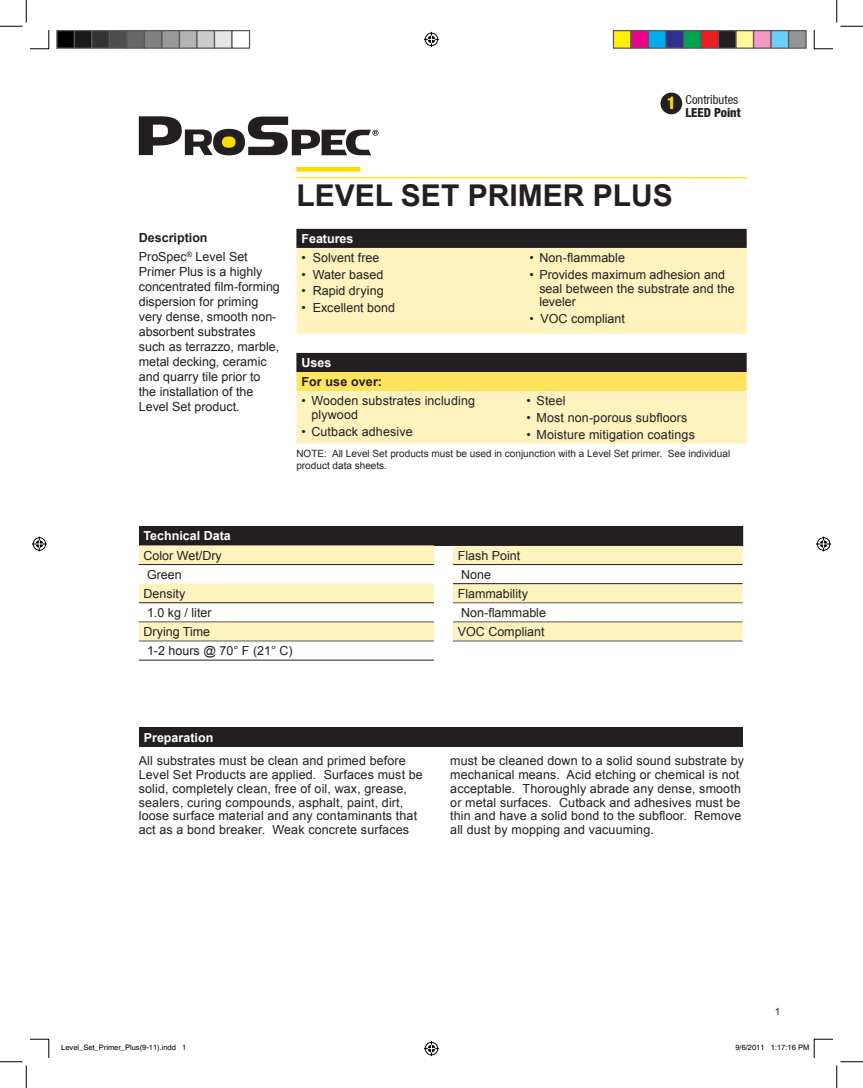
<style>
.page{position:relative;width:863px;height:1088px;background:#fff}
.page>*{position:absolute;margin:0;border:0;box-sizing:border-box;transform-origin:0 0}
.t1{font:700 30px "Arial";color:#231f20}
.t2{font:12.5px/13.8px "Arial";letter-spacing:.01em;color:#231f20}
.t3{font:700 12.5px "Arial";color:#fff}
.t4{font:condensed 12.5px "Helvetica Neue LT";color:#231f20}
.t5{font:700 12.5px "Arial";letter-spacing:.01em;color:#231f20}
.t6{font:800 condensed 12.5px "Helvetica Neue LT Std";color:#231f20}
.t7{font:10px/11.2px "Arial";color:#231f20}
.t8{font:7.5px "Helvetica";color:#000}
.s1{font-family:"Helvetica Neue LT Std";font-weight:800;font-size:17.5px;color:#ffdc01}
.s2{font-weight:700}
</style>
<div class="page">
<div style="left:213px;top:129px;width:32px;height:26px;background:#231f20;border-radius:50%"></div>
<svg style="left:248px;top:116px;width:130px;height:39px"></svg>
<svg style="left:139px;top:116px;width:74px;height:39px"></svg>
<div style="left:222px;top:136px;width:13px;height:12px;background:#ffdc01;border-radius:50%"></div>
<div style="left:296px;top:167px;width:64px;height:5px;background:#ffdc01"></div>
<hr style="left:297px;top:177px;width:449px;height:1px;background:#ffdc01">
<div style="left:139px;top:728px;width:603px;height:19px;background:#231f20"></div>
<div style="left:139px;top:526px;width:315px;height:19px;background:#231f20"></div>
<svg style="left:139px;top:545px;width:295px;height:95px"></svg>
<hr style="left:139px;top:621px;width:295px;height:1px;background:#57585a">
<hr style="left:139px;top:640px;width:295px;height:1px;background:#57585a">
<hr style="left:139px;top:659px;width:295px;height:1px;background:#231f20">
<hr style="left:139px;top:602px;width:295px;height:1px;background:#231f20">
<hr style="left:139px;top:564px;width:295px;height:1px;background:#231f20">
<svg style="left:453px;top:526px;width:290px;height:115px"></svg>
<hr style="left:453px;top:602px;width:289px;height:1px;background:#57585a">
<hr style="left:453px;top:621px;width:289px;height:1px;background:#57585a">
<hr style="left:453px;top:640px;width:289px;height:1px;background:#57585a">
<hr style="left:453px;top:545px;width:290px;height:1px;background:#231f20">
<hr style="left:453px;top:564px;width:289px;height:1px;background:#231f20">
<hr style="left:453px;top:583px;width:289px;height:1px;background:#231f20">
<div style="left:296px;top:229px;width:450px;height:19px;background:#231f20"></div>
<svg style="left:296px;top:248px;width:450px;height:195px;fill:#fef3be"></svg>
<div style="left:296px;top:372px;width:450px;height:19px;background:#ffe45e"></div>
<div style="left:660px;top:93px;width:22px;height:21px;background:#231f20;border-radius:50%"></div>
<svg style="left:0;top:0;width:50px;height:50px"></svg>
<svg style="left:0;top:1038px;width:50px;height:50px"></svg>
<svg style="left:813px;top:0;width:49px;height:50px"></svg>
<svg style="left:424px;top:32px;width:15px;height:15px"></svg>
<svg style="left:424px;top:1041px;width:15px;height:15px"></svg>
<svg style="left:32px;top:536px;width:15px;height:15px"></svg>
<svg style="left:816px;top:536px;width:15px;height:15px"></svg>
<div style="left:57px;top:31px;width:17px;height:17px;background:#000"></div>
<div style="left:56px;top:30px;width:19px;height:19px;border:1px solid #595959"></div>
<div style="left:74px;top:31px;width:18px;height:17px;background:#1a1a1a"></div>
<div style="left:74px;top:30px;width:18px;height:19px;border:1px solid #595959"></div>
<div style="left:92px;top:31px;width:17px;height:17px;background:#333"></div>
<div style="left:91px;top:30px;width:19px;height:19px;border:1px solid #595959"></div>
<div style="left:109px;top:31px;width:18px;height:17px;background:#4d4d4d"></div>
<div style="left:109px;top:30px;width:19px;height:19px;border:1px solid #595959"></div>
<div style="left:127px;top:31px;width:17px;height:17px;background:#666"></div>
<div style="left:126px;top:30px;width:19px;height:19px;border:1px solid #595959"></div>
<div style="left:144px;top:31px;width:18px;height:17px;background:#808080"></div>
<div style="left:144px;top:30px;width:18px;height:19px;border:1px solid #595959"></div>
<div style="left:162px;top:31px;width:17px;height:17px;background:#999"></div>
<div style="left:161px;top:30px;width:19px;height:19px;border:1px solid #595959"></div>
<div style="left:179px;top:31px;width:18px;height:17px;background:#b3b3b3"></div>
<div style="left:179px;top:30px;width:19px;height:19px;border:1px solid #595959"></div>
<div style="left:197px;top:31px;width:17px;height:17px;background:#ccc"></div>
<div style="left:196px;top:30px;width:19px;height:19px;border:1px solid #595959"></div>
<div style="left:214px;top:31px;width:18px;height:17px;background:#e6e6e6"></div>
<div style="left:214px;top:30px;width:18px;height:19px;border:1px solid #595959"></div>
<div style="left:231px;top:30px;width:19px;height:19px;border:1px solid #595959"></div>
<div style="left:613px;top:31px;width:18px;height:17px;background:#fff101"></div>
<div style="left:612px;top:30px;width:19px;height:19px;border:1px solid #595959"></div>
<div style="left:631px;top:31px;width:17px;height:17px;background:#ed028c"></div>
<div style="left:630px;top:30px;width:19px;height:19px;border:1px solid #595959"></div>
<div style="left:648px;top:31px;width:18px;height:17px;background:#00aeef"></div>
<div style="left:648px;top:30px;width:18px;height:19px;border:1px solid #595959"></div>
<div style="left:666px;top:31px;width:17px;height:17px;background:#2e3092"></div>
<div style="left:665px;top:30px;width:19px;height:19px;border:1px solid #595959"></div>
<div style="left:683px;top:31px;width:18px;height:17px;background:#00a54f"></div>
<div style="left:682px;top:30px;width:19px;height:19px;border:1px solid #595959"></div>
<div style="left:701px;top:31px;width:17px;height:17px;background:#ee1d23"></div>
<div style="left:700px;top:30px;width:19px;height:19px;border:1px solid #595959"></div>
<div style="left:718px;top:31px;width:18px;height:17px;background:#231f20"></div>
<div style="left:718px;top:30px;width:18px;height:19px;border:1px solid #595959"></div>
<div style="left:736px;top:31px;width:17px;height:17px;background:#fff79a"></div>
<div style="left:735px;top:30px;width:19px;height:19px;border:1px solid #595959"></div>
<div style="left:753px;top:31px;width:18px;height:17px;background:#f499c2"></div>
<div style="left:752px;top:30px;width:19px;height:19px;border:1px solid #595959"></div>
<div style="left:771px;top:31px;width:17px;height:17px;background:#6bcff6"></div>
<div style="left:770px;top:30px;width:19px;height:19px;border:1px solid #595959"></div>
<div style="left:788px;top:31px;width:18px;height:17px;background:#939598"></div>
<div style="left:788px;top:30px;width:18px;height:19px;border:1px solid #595959"></div>
<svg style="left:813px;top:1038px;width:49px;height:50px"></svg>
<p class="t4" style="left:667px;top:93px;width:73px"><span class="s1">1</span> Contributes</p>
<p class="t6" style="left:685px;top:105px;width:57px">LEED Point</p>
<p class="t2" style="left:139px;top:228px;width:110px;line-height:19.1px"><span class="s2">Description<br></span>ProSpec<sup>®</sup> Level Set</p>
<p class="t2" style="left:139px;top:264px;width:143px;line-height:15px">Primer Plus is a highly concentrated film-forming dispersion for priming very dense, smooth non&shy;absorbent substrates such as terrazzo, marble, metal decking, ceramic and quarry tile prior to the installation of the<br>Level Set product.</p>
<h1 class="t1" style="left:296px;top:176px;width:378px">LEVEL SET PRIMER PLUS</h1>
<p class="t3" style="left:301px;top:230px;width:54px">Features</p>
<p class="t2" style="left:301px;top:251px;width:80px">• Solvent free</p>
<p class="t2" style="left:301px;top:267px;width:83px">• Water based</p>
<p class="t2" style="left:301px;top:284px;width:84px">• Rapid drying</p>
<p class="t2" style="left:301px;top:301px;width:95px">• Excellent bond</p>
<p class="t2" style="left:529px;top:251px;width:97px">• Non-flammable</p>
<p class="t2" style="left:539px;top:267px;width:197px;text-indent:-10px">• Provides maximum adhesion and seal between the substrate and the leveler</p>
<p class="t2" style="left:529px;top:312px;width:97px">• VOC compliant</p>
<p class="t3" style="left:301px;top:354px;width:31px">Uses</p>
<p class="t5" style="left:301px;top:373px;width:82px">For use over:</p>
<p class="t2" style="left:311px;top:394px;width:165px;text-indent:-10px">• Wooden substrates including plywood</p>
<p class="t2" style="left:301px;top:424px;width:113px">• Cutback adhesive</p>
<p class="t2" style="left:526px;top:394px;width:40px">• Steel</p>
<p class="t2" style="left:526px;top:411px;width:162px">• Most non-porous subfloors</p>
<p class="t2" style="left:526px;top:427px;width:170px">• Moisture mitigation coatings</p>
<p class="t7" style="left:296px;top:448px;width:435px">NOTE: All Level Set products must be used in conjunction with a Level Set primer. See individual product data sheets.</p>
<p class="t3" style="left:143px;top:528px;width:89px">Technical Data</p>
<p class="t2" style="left:143px;top:545px;width:151px;line-height:19.1px">Color Wet/Dry<br>Green<br>Density<br>1.0 kg / liter<br>Drying Time<br>1-2 hours @ 70° F (21° C)</p>
<p class="t2" style="left:457px;top:545px;width:90px;line-height:19.1px">Flash Point<br>None<br>Flammability<br>Non-flammable<br>VOC Compliant</p>
<p class="t3" style="left:144px;top:729px;width:71px">Preparation</p>
<p class="t2" style="left:139px;top:754px;width:285px">All substrates must be clean and primed before Level Set Products are applied. Surfaces must be solid, completely clean, free of oil, wax, grease, sealers, curing compounds, asphalt, paint, dirt, loose surface material and any contaminants that act as a bond breaker. Weak concrete surfaces</p>
<p class="t2" style="left:450px;top:754px;width:295px">must be cleaned down to a solid sound substrate by mechanical means. Acid etching or chemical is not acceptable. Thoroughly abrade any dense, smooth or metal surfaces. Cutback and adhesives must be thin and have a solid bond to the subfloor. Remove all dust by mopping and vacuuming.</p>
<p class="t7" style="left:774px;top:1006px;width:7px">1</p>
<p class="t8" style="left:61px;top:1043px;width:127px">Level_Set_Primer_Plus(9-11).indd 1</p>
<p class="t8" style="left:735px;top:1043px;width:75px">9/6/2011 1:17:16 PM</p>
</div>
